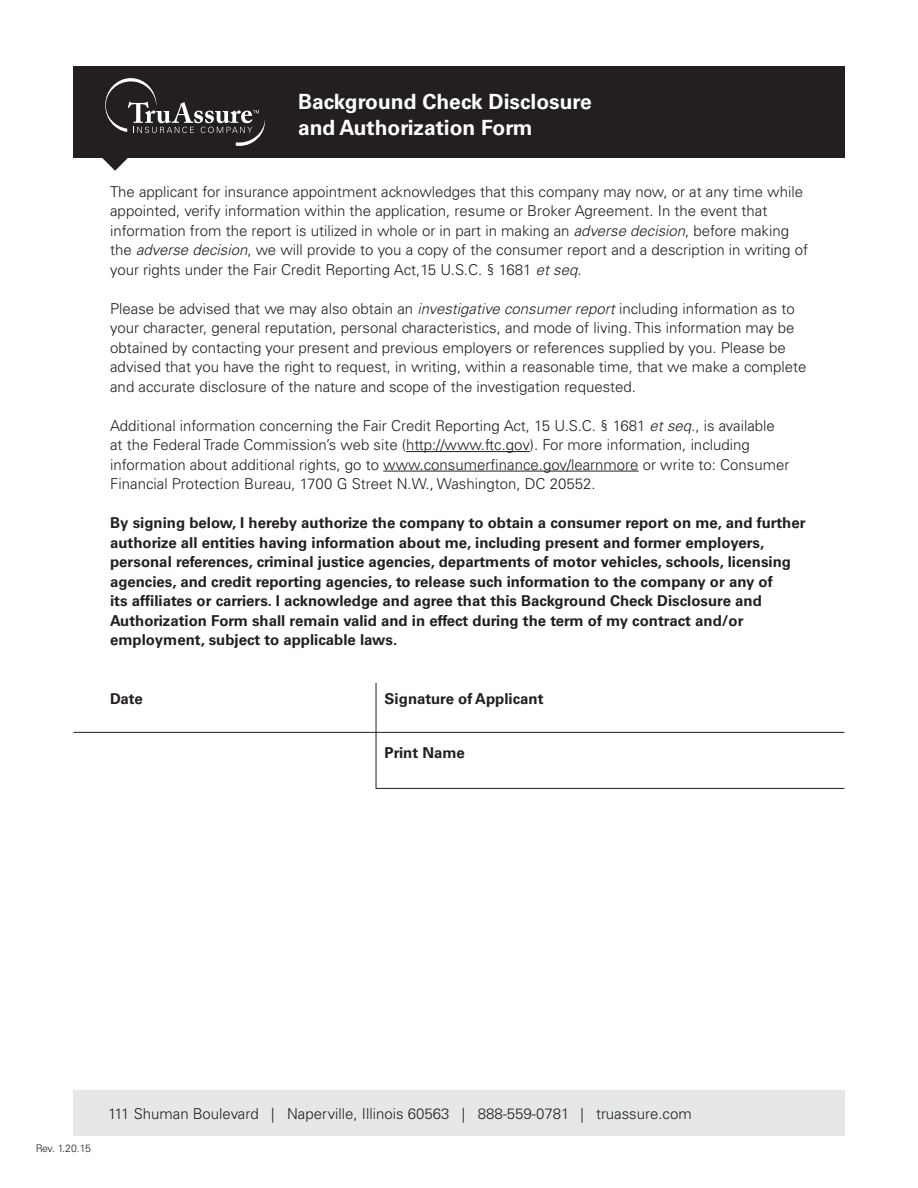
<style>
.page{position:relative;width:918px;height:1188px;background:#fff}
.page>*{position:absolute;margin:0;border:0;box-sizing:border-box;transform-origin:0 0}
.t1{font:700 21px/25.5px "Univers";color:#fff}
.t2{font:300 15px/19.5px "Univers";color:#231f20}
.t3{font:700 15px/19.5px "Univers";color:#231f20}
.t4{font:300 10.5px "Univers";letter-spacing:-.02em;color:#231f20}
.s1{font-style:italic}
</style>
<div class="page">
<div style="left:73px;top:1090px;width:772px;height:45px;background:#e6e7e9"></div>
<div style="left:73px;top:66px;width:772px;height:92px;background:#231f20"></div>
<svg style="left:102px;top:78px;width:163px;height:93px"></svg>
<hr style="left:406px;top:451px;width:124px;height:1px;background:#231f20">
<hr style="left:383px;top:471px;width:256px;height:1px;background:#231f20">
<hr style="left:73px;top:732px;width:771px;height:1px;background:#231f20">
<hr style="left:376px;top:788px;width:468px;height:1px;background:#231f20">
<hr style="left:376px;top:683px;width:1px;height:106px;background:#231f20">
<p class="t1" style="left:298px;top:89px;width:295px">Background Check Disclosure and Authorization Form</p>
<p class="t2" style="left:110px;top:182px;width:699px">The applicant for insurance appointment acknowledges that this company may now, or at any time while appointed, verify information within the application, resume or Broker Agreement. In the event that information from the report is utilized in whole or in part in making an <span class="s1">adverse decision</span>, before making the <span class="s1">adverse decision</span>, we will provide to you a copy of the consumer report and a description in writing of your rights under the Fair Credit Reporting Act,15 U.S.C. § 1681 <span class="s1">et seq</span>.</p>
<p class="t2" style="left:110px;top:299px;width:698px">Please be advised that we may also obtain an <span class="s1">investigative consumer report</span> including information as to your character, general reputation, personal characteristics, and mode of living. This information may be obtained by contacting your present and previous employers or references supplied by you. Please be advised that you have the right to request, in writing, within a reasonable time, that we make a complete and accurate disclosure of the nature and scope of the investigation requested.</p>
<p class="t2" style="left:110px;top:416px;width:681px">Additional information concerning the Fair Credit Reporting Act, 15 U.S.C. § 1681 <span class="s1">et seq</span>., is available at the Federal Trade Commission’s web site (http://www.ftc.gov). For more information, including information about additional rights, go to www.consumerfinance.gov/learnmore or write to: Consumer Financial Protection Bureau, 1700 G Street N.W., Washington, DC 20552.</p>
<p class="t3" style="left:110px;top:513px;width:697px">By signing below, I hereby authorize the company to obtain a consumer report on me, and further authorize all entities having information about me, including present and former employers, personal references, criminal justice agencies, departments of motor vehicles, schools, licensing agencies, and credit reporting agencies, to release such information to the company or any of<br>its affiliates or carriers. I acknowledge and agree that this Background Check Disclosure and Authorization Form shall remain valid and in effect during the term of my contract and/or employment, subject to applicable laws.</p>
<p class="t3" style="left:110px;top:689px;width:34px">Date</p>
<p class="t3" style="left:385px;top:689px;width:160px">Signature of Applicant</p>
<p class="t3" style="left:385px;top:743px;width:82px">Print Name</p>
<p class="t4" style="left:35px;top:1142px;width:57px">Rev. 1.20.15</p>
<p class="t2" style="left:108px;top:1104px;width:585px">111 Shuman Boulevard | Naperville, Illinois 60563 | 888-559-0781 | truassure.com</p>
</div>
